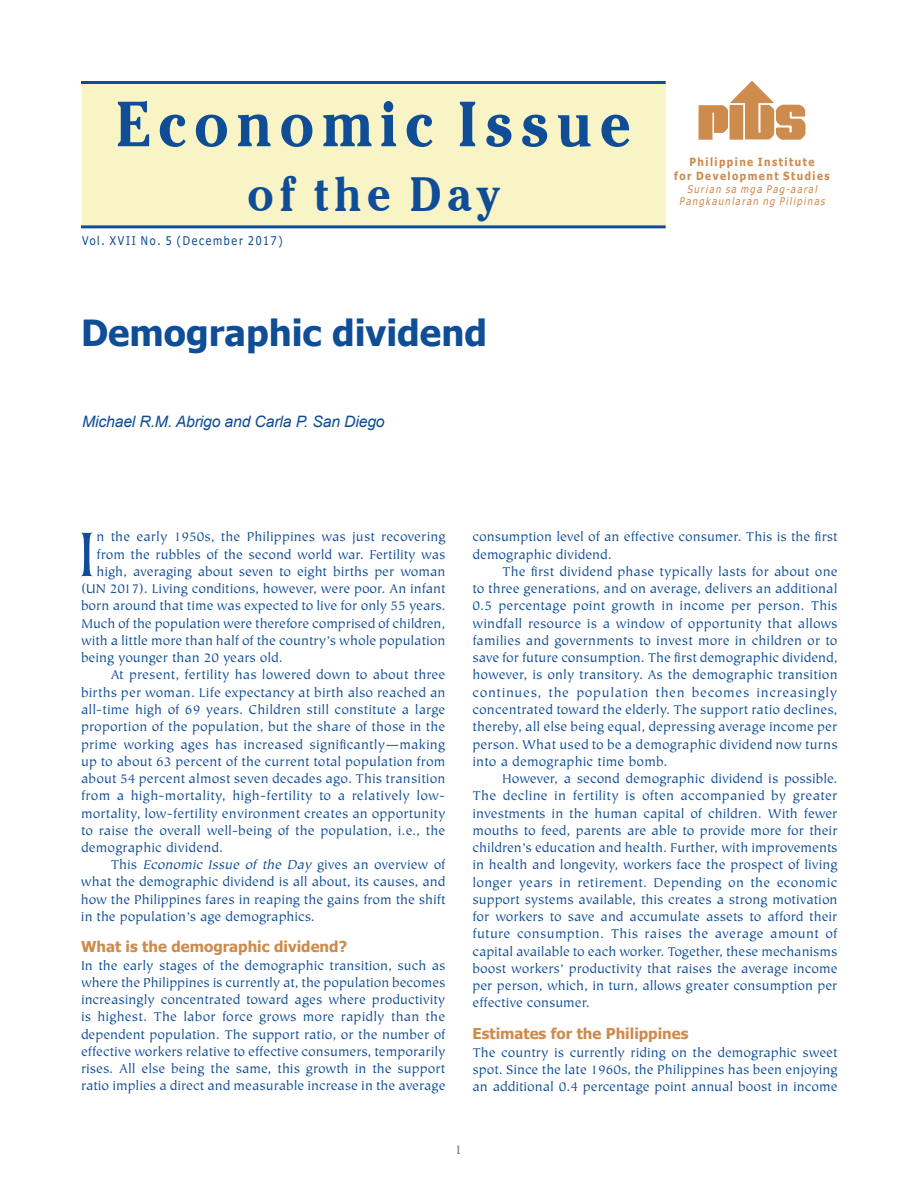
<style>
.page{position:relative;width:918px;height:1188px;background:#fff}
.page>*{position:absolute;margin:0;border:0;box-sizing:border-box;transform-origin:0 0}
.t1{font:70.5px "Tiepolo";color:#0f4d96}
.t2{font:700 63px "Cheltenham IT Cby BT";letter-spacing:.14em;color:#0f4d96;scale:.9 1}
.t3{font:700 48px "Cheltenham IT Cby BT";letter-spacing:.14em;color:#0f4d96;scale:.9 1}
.t4{font:700 36px "Tahoma";color:#0f4d96}
.t5{font:italic 15.75px "Arial";letter-spacing:-.01em;color:#0f4d96}
.t6{font:700 15px "Tahoma";color:#cd8b4d}
.t7{font:14.25px/17.2px "Tiepolo";color:#0f4d96;text-align:justify}
.t8{font:14.25px "Tiepolo";letter-spacing:.02em;color:#0f4d96}
.t9{font:13.5px "Minion Pro";color:#231f20}
.t10{font:12px "Tahoma";letter-spacing:.155em;color:#0f4d96;scale:.9 1}
.t11{font:700 11.25px/14.4px "Tahoma";letter-spacing:.145em;color:#cd8b4d;text-align:center;scale:.9 1}
.t12{font:italic 10.5px/12.6px "Tahoma";color:#cd8b4d;text-align:center;scale:.9 1}
.s1{font-style:italic}
</style>
<div class="page">
<div style="left:82px;top:84px;width:584px;height:141px;background:#f8f4c6"></div>
<hr style="left:81px;top:225px;width:585px;height:3px;background:#0f4d96">
<hr style="left:81px;top:81px;width:585px;height:3px;background:#0f4d96">
<img style="left:699px;top:81px;width:106px;height:58px">
<h2 class="t2" style="left:116px;top:86px;width:574px">Economic Issue</h2>
<h3 class="t3" style="left:247px;top:165px;width:281px">of the Day</h3>
<p class="t10" style="left:82px;top:232px;width:224px">Vol. XVII No. 5 (December 2017)</p>
<h3 class="t4" style="left:81px;top:307px;width:408px">Demographic dividend</h3>
<p class="t5" style="left:82px;top:412px;width:304px">Michael R.M. Abrigo and Carla P. San Diego</p>
<p class="t11" style="left:674px;top:155px;width:175px">Philippine Institute<br>for Development Studies</p>
<p class="t12" style="left:679px;top:183px;width:166px">Surian sa mga Pag-aaral<br>Pangkaunlaran ng Pilipinas</p>
<h1 class="t1" style="left:77px;top:516px;width:21px">I</h1>
<p class="t7" style="left:97px;top:529px;width:351px">n the early 1950s, the Philippines was just recovering</p>
<p class="t7" style="left:97px;top:546px;width:350px">from the rubbles of the second world war. Fertility was</p>
<p class="t7" style="left:97px;top:563px;width:350px">high, averaging about seven to eight births per woman</p>
<p class="t7" style="left:81px;top:581px;width:366px">(UN 2017). Living conditions, however, were poor. An infant</p>
<p class="t7" style="left:81px;top:598px;width:366px">born around that time was expected to live for only 55 years.</p>
<p class="t7" style="left:81px;top:615px;width:366px">Much of the population were therefore comprised of children,</p>
<p class="t7" style="left:81px;top:632px;width:366px">with a little more than half of the country’s whole population</p>
<p class="t7" style="left:81px;top:650px;width:203px">being younger than 20 years old.</p>
<p class="t7" style="left:111px;top:667px;width:336px">At present, fertility has lowered down to about three</p>
<p class="t7" style="left:81px;top:684px;width:366px">births per woman. Life expectancy at birth also reached an</p>
<p class="t7" style="left:81px;top:701px;width:366px">all-time high of 69 years. Children still constitute a large</p>
<p class="t7" style="left:81px;top:719px;width:366px">proportion of the population, but the share of those in the</p>
<p class="t7" style="left:81px;top:736px;width:366px">prime working ages has increased significantly—making</p>
<p class="t7" style="left:81px;top:753px;width:366px">up to about 63 percent of the current total population from</p>
<p class="t7" style="left:81px;top:770px;width:366px">about 54 percent almost seven decades ago. This transition</p>
<p class="t8" style="left:81px;top:788px;width:366px">from a high-mortality, high-fertility to a relatively low-</p>
<p class="t7" style="left:81px;top:805px;width:366px">mortality, low-fertility environment creates an opportunity</p>
<p class="t7" style="left:81px;top:822px;width:366px">to raise the overall well-being of the population, i.e., the</p>
<p class="t7" style="left:81px;top:839px;width:144px">demographic dividend.</p>
<p class="t7" style="left:111px;top:857px;width:336px">This <span class="s1">Economic Issue of the Day</span> gives an overview of</p>
<p class="t7" style="left:81px;top:874px;width:366px">what the demographic dividend is all about, its causes, and</p>
<p class="t7" style="left:81px;top:891px;width:366px">how the Philippines fares in reaping the gains from the shift</p>
<p class="t7" style="left:81px;top:908px;width:235px">in the population’s age demographics.</p>
<p class="t6" style="left:81px;top:936px;width:268px">What is the demographic dividend?</p>
<p class="t7" style="left:81px;top:957px;width:366px">In the early stages of the demographic transition, such as where the Philippines is currently at, the population becomes increasingly concentrated toward ages where productivity is highest. The labor force grows more rapidly than the dependent population. The support ratio, or the number of effective workers relative to effective consumers, temporarily rises. All else being the same, this growth in the support ratio implies a direct and measurable increase in the average</p>
<p class="t7" style="left:472px;top:529px;width:367px">consumption level of an effective consumer. This is the first demographic dividend.</p>
<p class="t7" style="left:472px;top:563px;width:367px;text-indent:30px">The first dividend phase typically lasts for about one to three generations, and on average, delivers an additional 0.5 percentage point growth in income per person. This windfall resource is a window of opportunity that allows families and governments to invest more in children or to save for future consumption. The first demographic dividend, however, is only transitory. As the demographic transition continues, the population then becomes increasingly concentrated toward the elderly. The support ratio declines, thereby, all else being equal, depressing average income per person. What used to be a demographic dividend now turns into a demographic time bomb.</p>
<p class="t7" style="left:472px;top:770px;width:367px;text-indent:30px">However, a second demographic dividend is possible.<br>The decline in fertility is often accompanied by greater investments in the human capital of children. With fewer mouths to feed, parents are able to provide more for their children’s education and health. Further, with improvements in health and longevity, workers face the prospect of living longer years in retirement. Depending on the economic support systems available, this creates a strong motivation for workers to save and accumulate assets to afford their future consumption. This raises the average amount of capital available to each worker. Together, these mechanisms boost workers’ productivity that raises the average income per person, which, in turn, allows greater consumption per effective consumer.</p>
<p class="t6" style="left:472px;top:1023px;width:217px">Estimates for the Philippines</p>
<p class="t7" style="left:472px;top:1044px;width:367px">The country is currently riding on the demographic sweet spot. Since the late 1960s, the Philippines has been enjoying an additional 0.4 percentage point annual boost in income</p>
<p class="t9" style="left:456px;top:1140px;width:8px">1</p>
</div>
